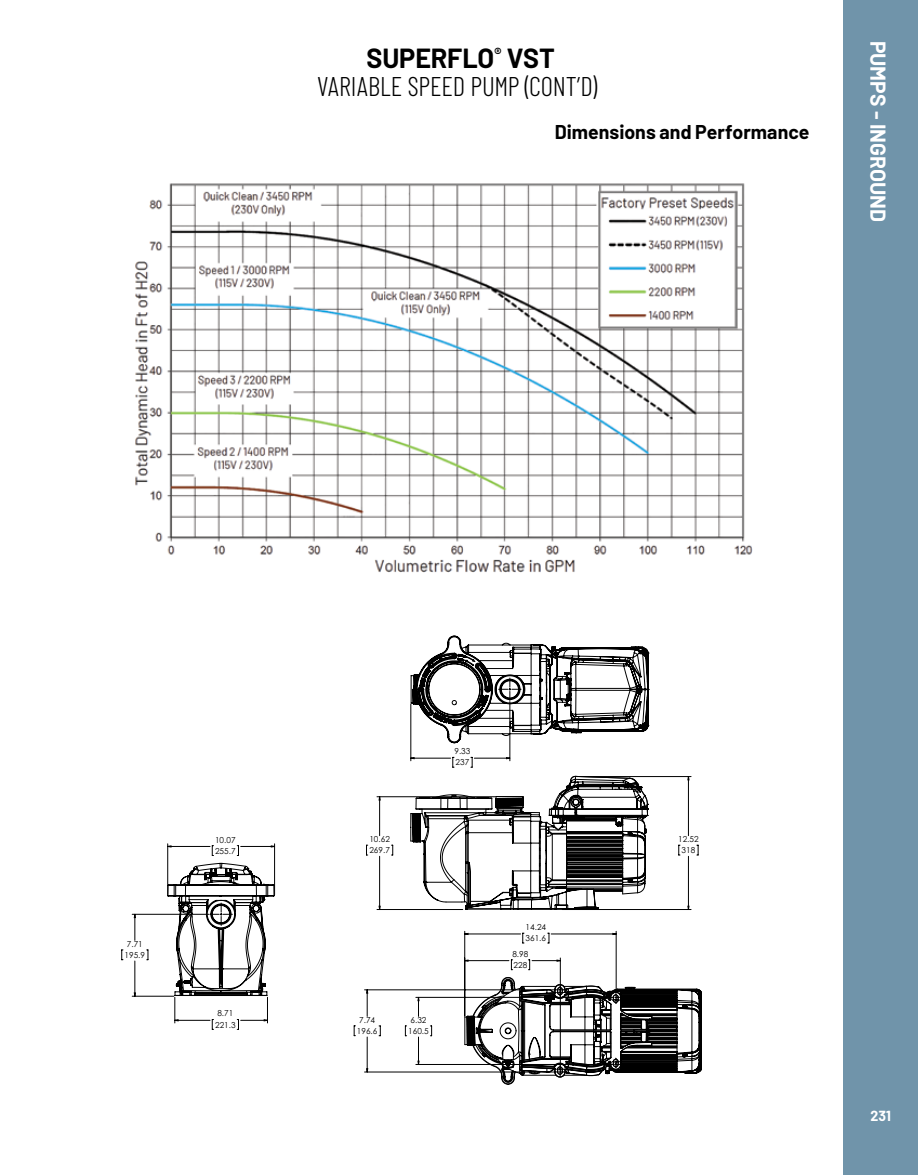
<style>
.page{position:relative;width:918px;height:1175px;background:#fff}
.page>*{position:absolute;margin:0;border:0;box-sizing:border-box;transform-origin:0 0}
.t1{font:300 27px "Barlow Condensed";letter-spacing:-.005em;color:#000}
.t2{font:700 27px "Barlow";letter-spacing:-.005em;color:#000}
.t3{font:700 21px "Barlow";color:#fff}
.t4{font:700 19.5px "Barlow";color:#000}
.t5{font:700 14.25px "Barlow";color:#fff}
.t6{font:8.25px/11.1px "Century Gothic";color:#000}
</style>
<div class="page">
<div style="left:844px;top:0;width:74px;height:1174px;background:#7094aa"></div>
<hr style="left:135px;top:961px;width:1px;height:35px;background:#000">
<hr style="left:132px;top:914px;width:77px;height:1px;background:#000">
<hr style="left:132px;top:996px;width:42px;height:1px;background:#000">
<svg style="left:147px;top:949px;width:2px;height:11px"></svg>
<hr style="left:168px;top:846px;width:42px;height:1px;background:#000">
<hr style="left:167px;top:843px;width:1px;height:51px;background:#000">
<svg style="left:134px;top:915px;width:2px;height:25px"></svg>
<svg style="left:185px;top:636px;width:514px;height:274px"></svg>
<svg style="left:411px;top:776px;width:237px;height:87px"></svg>
<svg style="left:677px;top:988px;width:25px;height:86px"></svg>
<svg style="left:168px;top:863px;width:509px;height:221px"></svg>
<img style="left:135px;top:183px;width:618px;height:390px">
<h1 class="t2" style="left:367px;top:41px;width:190px">SUPERFLO<sup>®</sup> VST</h1>
<h1 class="t1" style="left:317px;top:69px;width:281px">VARIABLE SPEED PUMP (CONT’D)</h1>
<h3 class="t4" style="left:555px;top:120px;width:256px">Dimensions and Performance</h3>
<h2 class="t3" style="left:891px;top:41px;width:182px;rotate:90deg">PUMPS - INGROUND</h2>
<p class="t6" style="left:125px;top:938px;width:22px">7.71<br>195.9</p>
<p class="t6" style="left:215px;top:834px;width:22px">10.07<br>255.7</p>
<p class="t6" style="left:215px;top:1007px;width:22px">8.71<br>221.3</p>
<p class="t6" style="left:454px;top:745px;width:18px">9.33<br>237</p>
<p class="t6" style="left:369px;top:833px;width:22px">10.62<br>269.7</p>
<p class="t6" style="left:678px;top:833px;width:22px;text-align:center">12.52<br>318</p>
<p class="t6" style="left:526px;top:921px;width:22px">14.24<br>361.6</p>
<p class="t6" style="left:357px;top:1015px;width:22px;line-height:10.5px">7.74<br>196.6</p>
<p class="t6" style="left:408px;top:1015px;width:22px;line-height:10.5px">6.32<br>160.5</p>
<p class="t6" style="left:512px;top:948px;width:18px">8.98<br>228</p>
<h3 class="t5" style="left:870px;top:1107px;width:22px">231</h3>
</div>
